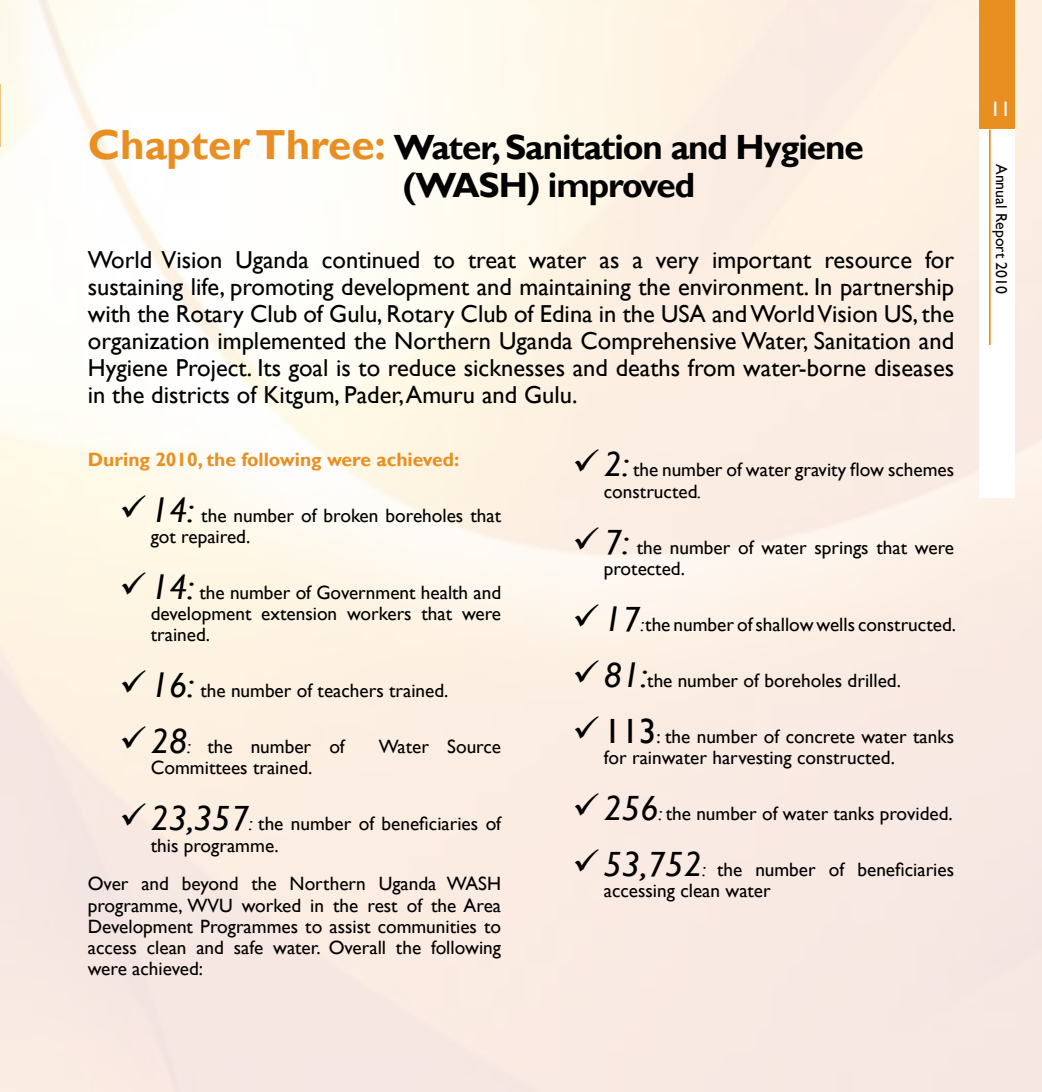
<style>
.page{position:relative;width:1042px;height:1092px;background:#fff}
.page>*{position:absolute;margin:0;border:0;box-sizing:border-box;transform-origin:0 0}
.t1{font:700 35px/38.5px "Gill Sans";letter-spacing:-.03em;color:#000}
.t2{font:24.5px/26.9px "Gill Sans";color:#000;text-align:justify}
.t3{font:21px "Gill Sans";color:#fff}
.t4{font:19.25px/21.2px "Gill Sans";color:#000}
.t5{font:700 19.25px "Gill Sans";color:#e98f22}
.t6{font:15.75px "Gill Sans";color:#000}
.s1{font-size:42px;color:#e98f22}
.s2{font-style:italic;font-size:35px}
.s3{font-style:italic}
.s4{font-size:35px}
</style>
<div class="page">
<hr style="left:0;top:84px;width:1px;height:62px;background:#f3c586">
<div style="left:979px;top:0;width:36px;height:129px;background:#e98f22"></div>
<hr style="left:989px;top:129px;width:1px;height:216px;background:#e98f22">
<svg style="left:147px;top:521px;width:35px;height:1px"></svg>
<svg style="left:147px;top:598px;width:35px;height:1px"></svg>
<svg style="left:147px;top:697px;width:35px;height:1px"></svg>
<svg style="left:147px;top:753px;width:35px;height:1px"></svg>
<svg style="left:147px;top:830px;width:35px;height:1px"></svg>
<svg style="left:600px;top:476px;width:35px;height:1px"></svg>
<svg style="left:600px;top:553px;width:35px;height:1px"></svg>
<svg style="left:600px;top:630px;width:35px;height:1px"></svg>
<svg style="left:600px;top:686px;width:35px;height:1px"></svg>
<svg style="left:600px;top:742px;width:35px;height:1px"></svg>
<svg style="left:600px;top:820px;width:35px;height:1px"></svg>
<svg style="left:600px;top:876px;width:35px;height:1px"></svg>
<h1 class="t1" style="left:403px;top:128px;width:462px;text-indent:-315px"><span class="s1">Chapter Three:</span> Water, Sanitation and Hygiene (WASH) improved</h1>
<p class="t2" style="left:88px;top:247px;width:868px">World Vision Uganda continued to treat water as a very important resource for sustaining life, promoting development and maintaining the environment. In partnership with the Rotary Club of Gulu, Rotary Club of Edina in the USA and World Vision US, the organization implemented the Northern Uganda Comprehensive Water, Sanitation and Hygiene Project. Its goal is to reduce sicknesses and deaths from water-borne diseases in the districts of Kitgum, Pader, Amuru and Gulu.</p>
<p class="t5" style="left:88px;top:447px;width:373px">During 2010, the following were achieved:</p>
<p class="t4" style="left:151px;top:505px;width:352px;text-indent:-31px">✓<span class="s2">14:</span> the number of broken boreholes that got repaired.</p>
<p class="t4" style="left:151px;top:582px;width:352px;text-align:justify;text-indent:-31px">✓<span class="s2">14:</span> the number of Government health and development extension workers that were trained.</p>
<p class="t4" style="left:119px;top:680px;width:331px">✓<span class="s2">16:</span> the number of teachers trained.</p>
<p class="t4" style="left:119px;top:736px;width:227px">✓<span class="s2">28</span><span class="s3">:</span> the number of</p>
<p class="t4" style="left:379px;top:736px;width:124px">Water Source</p>
<p class="t4" style="left:151px;top:757px;width:163px">Committees trained.</p>
<p class="t4" style="left:151px;top:813px;width:352px;text-indent:-31px">✓<span class="s2">23,357</span><span class="s3">:</span> the number of beneficiaries of this programme.</p>
<p class="t4" style="left:88px;top:873px;width:415px;text-align:justify">Over and beyond the Northern Uganda WASH programme, WVU worked in the rest of the Area Development Programmes to assist communities to access clean and safe water. Overall the following were achieved:</p>
<p class="t4" style="left:604px;top:459px;width:352px;text-indent:-31px">✓<span class="s2">2:</span> the number of water gravity flow schemes constructed<span class="s3">.</span></p>
<p class="t4" style="left:604px;top:537px;width:352px;text-indent:-31px">✓<span class="s2">7:</span> the number of water springs that were protected.</p>
<p class="t4" style="left:572px;top:614px;width:385px">✓<span class="s2">17</span><span class="s3">:</span>the number of shallow wells constructed.</p>
<p class="t4" style="left:572px;top:670px;width:330px">✓<span class="s2">81:</span>the number of boreholes drilled.</p>
<p class="t4" style="left:604px;top:726px;width:352px;text-indent:-32px">✓<span class="s4">113</span>: the number of concrete water tanks for rainwater harvesting constructed.</p>
<p class="t4" style="left:572px;top:803px;width:382px">✓<span class="s2">256</span><span class="s3">:</span> the number of water tanks provided.</p>
<p class="t4" style="left:604px;top:859px;width:352px;text-indent:-31px">✓<span class="s2">53,752</span><span class="s3">:</span> the number of beneficiaries accessing clean water</p>
<p class="t3" style="left:990px;top:96px;width:22px">11</p>
<p class="t6" style="left:1010px;top:164px;width:131px;rotate:90deg">Annual Report 2010</p>
</div>
